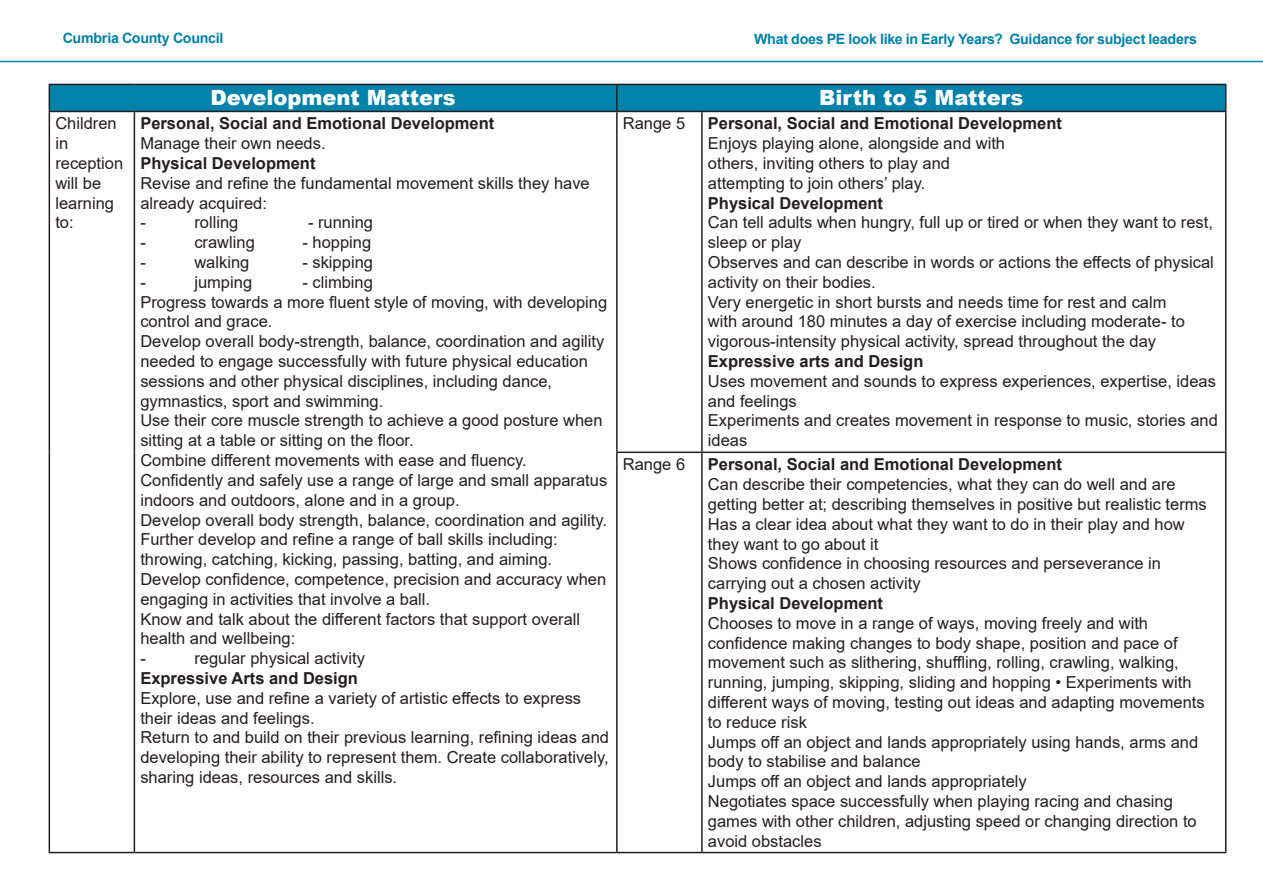
<style>
.page{position:relative;width:1263px;height:893px;background:#fff}
.page>*{position:absolute;margin:0;border:0;box-sizing:border-box;transform-origin:0 0}
.t1{font:900 21px "Arial";color:#fff}
.t2{font:16.5px/19.8px "Arial";color:#231f20}
.t3{font:700 16.5px "Arial";color:#231f20}
.t4{font:700 14.25px "Arial";letter-spacing:-.02em;color:#0082aa}
</style>
<div class="page">
<hr style="left:0;top:61px;width:1263px;height:1px;background:#0082aa">
<svg style="left:49px;top:84px;width:1177px;height:27px;background:#017ca2"></svg>
<hr style="left:49px;top:111px;width:85px;height:1px;background:#231f20">
<hr style="left:49px;top:112px;width:1px;height:340px;background:#231f20">
<hr style="left:134px;top:111px;width:483px;height:1px;background:#231f20">
<hr style="left:134px;top:112px;width:1px;height:340px;background:#231f20">
<hr style="left:617px;top:111px;width:85px;height:1px;background:#231f20">
<hr style="left:616px;top:112px;width:2px;height:340px;background:#231f20">
<hr style="left:702px;top:111px;width:524px;height:1px;background:#231f20">
<hr style="left:701px;top:112px;width:2px;height:340px;background:#231f20">
<hr style="left:1225px;top:112px;width:1px;height:340px;background:#231f20">
<hr style="left:49px;top:452px;width:1px;height:400px;background:#231f20">
<hr style="left:134px;top:452px;width:1px;height:400px;background:#231f20">
<hr style="left:616px;top:452px;width:86px;height:1px;background:#231f20">
<hr style="left:616px;top:453px;width:2px;height:399px;background:#231f20">
<hr style="left:702px;top:452px;width:524px;height:1px;background:#231f20">
<hr style="left:701px;top:453px;width:2px;height:399px;background:#231f20">
<hr style="left:1225px;top:453px;width:1px;height:399px;background:#231f20">
<hr style="left:49px;top:852px;width:85px;height:1px;background:#231f20">
<hr style="left:134px;top:852px;width:483px;height:1px;background:#231f20">
<hr style="left:617px;top:852px;width:85px;height:1px;background:#231f20">
<hr style="left:702px;top:852px;width:524px;height:1px;background:#231f20">
<p class="t4" style="left:63px;top:28px;width:162px">Cumbria County Council</p>
<p class="t4" style="left:754px;top:29px;width:444px">What does PE look like in Early Years? Guidance for subject leaders</p>
<p class="t1" style="left:210px;top:83px;width:247px">Development Matters</p>
<p class="t1" style="left:819px;top:83px;width:206px">Birth to 5 Matters</p>
<p class="t2" style="left:55px;top:114px;width:69px">Children in reception will be learning to:</p>
<p class="t3" style="left:140px;top:112px;width:355px">Personal, Social and Emotional Development</p>
<p class="t2" style="left:140px;top:133px;width:187px">Manage their own needs.</p>
<p class="t3" style="left:140px;top:152px;width:177px">Physical Development</p>
<p class="t2" style="left:140px;top:173px;width:451px">Revise and refine the fundamental movement skills they have already acquired:</p>
<p class="t2" style="left:140px;top:213px;width:7px">-</p>
<p class="t2" style="left:194px;top:213px;width:46px">rolling</p>
<p class="t2" style="left:308px;top:213px;width:67px">- running</p>
<p class="t2" style="left:140px;top:232px;width:7px">-</p>
<p class="t2" style="left:194px;top:232px;width:62px">crawling</p>
<p class="t2" style="left:302px;top:232px;width:70px">- hopping</p>
<p class="t2" style="left:140px;top:252px;width:7px">-</p>
<p class="t2" style="left:194px;top:252px;width:57px">walking</p>
<p class="t2" style="left:302px;top:252px;width:72px">- skipping</p>
<p class="t2" style="left:140px;top:272px;width:7px">-</p>
<p class="t2" style="left:194px;top:272px;width:59px">jumping</p>
<p class="t2" style="left:302px;top:272px;width:72px">- climbing</p>
<p class="t2" style="left:140px;top:292px;width:468px">Progress towards a more fluent style of moving, with developing control and grace.</p>
<p class="t2" style="left:140px;top:331px;width:466px">Develop overall body-strength, balance, coordination and agility needed to engage successfully with future physical education sessions and other physical disciplines, including dance, gymnastics, sport and swimming.</p>
<p class="t2" style="left:140px;top:411px;width:464px">Use their core muscle strength to achieve a good posture when sitting at a table or sitting on the floor.</p>
<p class="t2" style="left:140px;top:450px;width:388px">Combine different movements with ease and fluency.</p>
<p class="t2" style="left:140px;top:470px;width:468px">Confidently and safely use a range of large and small apparatus indoors and outdoors, alone and in a group.</p>
<p class="t2" style="left:140px;top:510px;width:468px">Develop overall body strength, balance, coordination and agility.</p>
<p class="t2" style="left:140px;top:529px;width:419px">Further develop and refine a range of ball skills including: throwing, catching, kicking, passing, batting, and aiming.</p>
<p class="t2" style="left:140px;top:569px;width:467px">Develop confidence, competence, precision and accuracy when engaging in activities that involve a ball.</p>
<p class="t2" style="left:140px;top:609px;width:441px">Know and talk about the different factors that support overall health and wellbeing:</p>
<p class="t2" style="left:140px;top:648px;width:7px">-</p>
<p class="t2" style="left:194px;top:648px;width:172px">regular physical activity</p>
<p class="t3" style="left:140px;top:666px;width:219px">Expressive Arts and Design</p>
<p class="t2" style="left:140px;top:688px;width:442px">Explore, use and refine a variety of artistic effects to express their ideas and feelings.</p>
<p class="t2" style="left:140px;top:727px;width:470px;text-align:justify">Return to and build on their previous learning, refining ideas and developing their ability to represent them. Create collaboratively, sharing ideas, resources and skills.</p>
<p class="t2" style="left:623px;top:114px;width:64px">Range 5</p>
<p class="t3" style="left:708px;top:112px;width:355px">Personal, Social and Emotional Development</p>
<p class="t2" style="left:708px;top:133px;width:299px">Enjoys playing alone, alongside and with</p>
<p class="t2" style="left:708px;top:153px;width:244px">others, inviting others to play and</p>
<p class="t2" style="left:708px;top:173px;width:219px">attempting to join others’ play.</p>
<p class="t3" style="left:708px;top:191px;width:177px">Physical Development</p>
<p class="t2" style="left:708px;top:213px;width:507px">Can tell adults when hungry, full up or tired or when they want to rest, sleep or play</p>
<p class="t2" style="left:708px;top:252px;width:507px">Observes and can describe in words or actions the effects of physical activity on their bodies.</p>
<p class="t2" style="left:708px;top:292px;width:478px">Very energetic in short bursts and needs time for rest and calm with around 180 minutes a day of exercise including moderate- to vigorous-intensity physical activity, spread throughout the day</p>
<p class="t3" style="left:708px;top:350px;width:217px">Expressive arts and Design</p>
<p class="t2" style="left:708px;top:371px;width:510px">Uses movement and sounds to express experiences, expertise, ideas and feelings</p>
<p class="t2" style="left:708px;top:411px;width:511px">Experiments and creates movement in response to music, stories and ideas</p>
<p class="t2" style="left:623px;top:454px;width:64px">Range 6</p>
<p class="t3" style="left:708px;top:453px;width:355px">Personal, Social and Emotional Development</p>
<p class="t2" style="left:708px;top:474px;width:500px">Can describe their competencies, what they can do well and are getting better at; describing themselves in positive but realistic terms</p>
<p class="t2" style="left:708px;top:514px;width:478px">Has a clear idea about what they want to do in their play and how they want to go about it</p>
<p class="t2" style="left:708px;top:553px;width:455px">Shows confidence in choosing resources and perseverance in carrying out a chosen activity</p>
<p class="t3" style="left:708px;top:591px;width:177px">Physical Development</p>
<p class="t2" style="left:708px;top:613px;width:498px">Chooses to move in a range of ways, moving freely and with confidence making changes to body shape, position and pace of movement such as slithering, shuffling, rolling, crawling, walking, running, jumping, skipping, sliding and hopping • Experiments with different ways of moving, testing out ideas and adapting movements to reduce risk</p>
<p class="t2" style="left:708px;top:732px;width:492px">Jumps off an object and lands appropriately using hands, arms and body to stabilise and balance</p>
<p class="t2" style="left:708px;top:771px;width:320px">Jumps off an object and lands appropriately</p>
<p class="t2" style="left:708px;top:791px;width:490px">Negotiates space successfully when playing racing and chasing games with other children, adjusting speed or changing direction to avoid obstacles</p>
</div>
